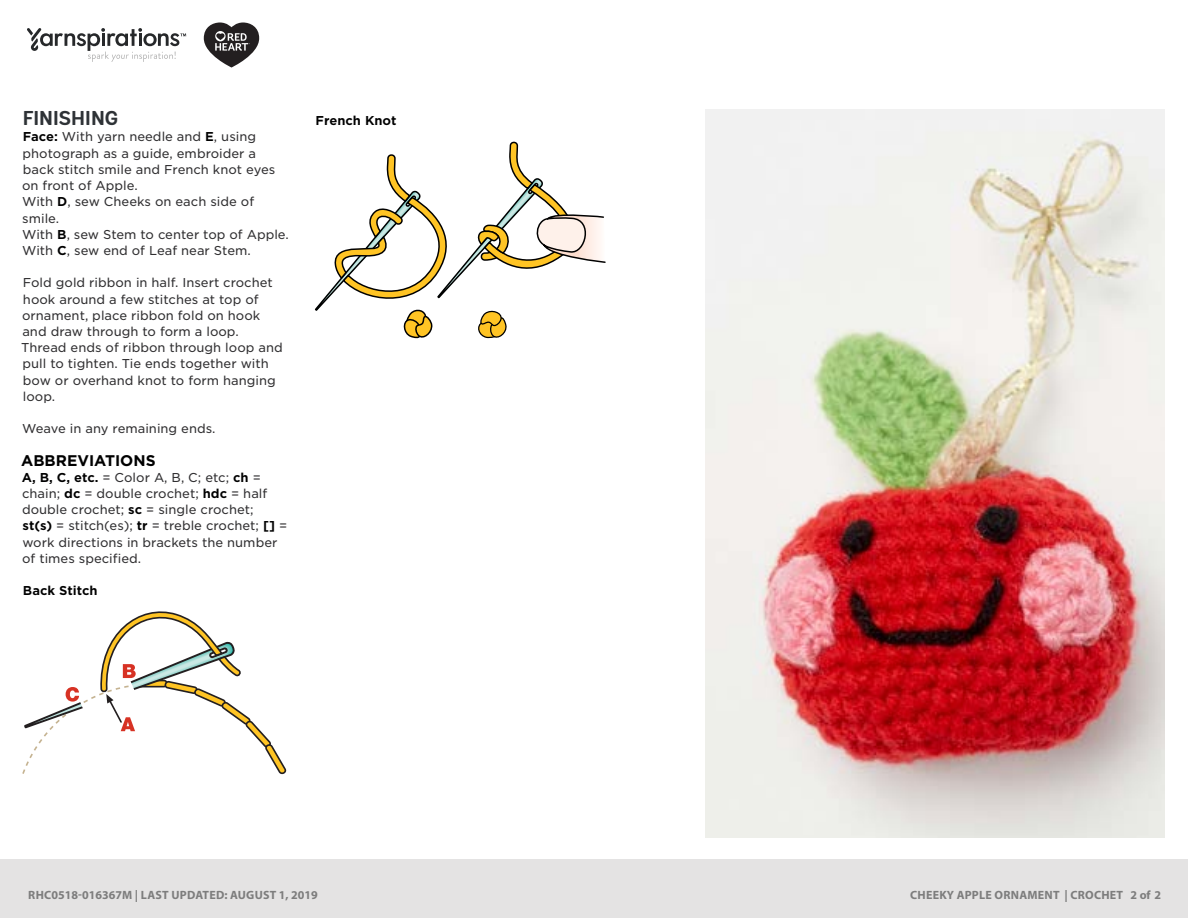
<style>
.page{position:relative;width:1188px;height:918px;background:#fff}
.page>*{position:absolute;margin:0;border:0;box-sizing:border-box;transform-origin:0 0}
.t1{font:700 20.1px "Andes Rounded";color:#2e3236}
.t2{font:700 15.45px "Gotham";color:#000}
.t3{font:12.3px/16.2px "Gotham S Sm";color:#302f31}
.t4{font:700 12.3px "Gotham S Sm";color:#000}
.t5{font:700 12px "Myriad Pro";letter-spacing:.02em;color:#7d7d7d}
.t6{font:10.8px "Gotham S Sm";color:#58585b}
.t7{font:9.3px "Gotham";letter-spacing:.02em;color:#58585b}
.s1{font-weight:700;color:#000}
.s2{font-weight:500}
</style>
<div class="page">
<svg style="left:22px;top:611px;width:264px;height:163px"></svg>
<svg style="left:315px;top:142px;width:291px;height:196px"></svg>
<img style="left:705px;top:109px;width:460px;height:729px">
<div style="left:0;top:860px;width:1188px;height:58px;background:#e4e3e3"></div>
<svg style="left:27px;top:28px;width:159px;height:34px"></svg>
<svg style="left:204px;top:22px;width:55px;height:46px"></svg>
<p class="t1" style="left:23px;top:106px;width:97px">FINISHING</p>
<p class="t3" style="left:22px;top:129px;width:268px"><span class="s1">Face:</span> With yarn needle and <span class="s1">E</span>, using photograph as a guide, embroider a back stitch smile and French knot eyes on front of Apple.<br>With <span class="s1">D</span>, sew Cheeks on each side of smile.<br>With <span class="s1">B</span>, sew Stem to center top of Apple.<br>With <span class="s1">C</span>, sew end of Leaf near Stem.</p>
<p class="t3" style="left:21px;top:275px;width:263px">Fold gold ribbon in half. Insert crochet hook around a few stitches at top of ornament, place ribbon fold on hook and draw through to form a loop.<br>Thread ends of ribbon through loop and pull to tighten. Tie ends together with bow or overhand knot to form hanging loop.</p>
<p class="t3" style="left:22px;top:420px;width:195px">Weave in any remaining ends.</p>
<p class="t2" style="left:21px;top:450px;width:136px">ABBREVIATIONS</p>
<p class="t3" style="left:22px;top:469px;width:267px"><span class="s1">A, B, C, etc.</span> = Color A, B, C; etc; <span class="s1">ch</span> = chain; <span class="s1">dc</span> = double crochet; <span class="s1">hdc</span> = half double crochet; <span class="s1">sc</span> = single crochet;<br><span class="s1">st(s)</span> = stitch(es); <span class="s1">tr</span> = treble crochet; <span class="s1">[]</span> = work directions in brackets the number of times specified.</p>
<p class="t4" style="left:23px;top:582px;width:76px">Back Stitch</p>
<p class="t4" style="left:316px;top:112px;width:83px">French Knot</p>
<p class="t5" style="left:28px;top:887px;width:291px">RHC0518-016367M | LAST UPDATED: AUGUST 1, 2019</p>
<p class="t5" style="left:910px;top:887px;width:252px">CHEEKY APPLE ORNAMENT | CROCHET 2 of 2</p>
<p class="t7" style="left:22px;top:893px;width:99px">©2017 Coats &amp; Clark</p>
<p class="t6" style="left:1100px;top:891px;width:66px">Page <span class="s2">2</span> of <span class="s2">2</span></p>
</div>
